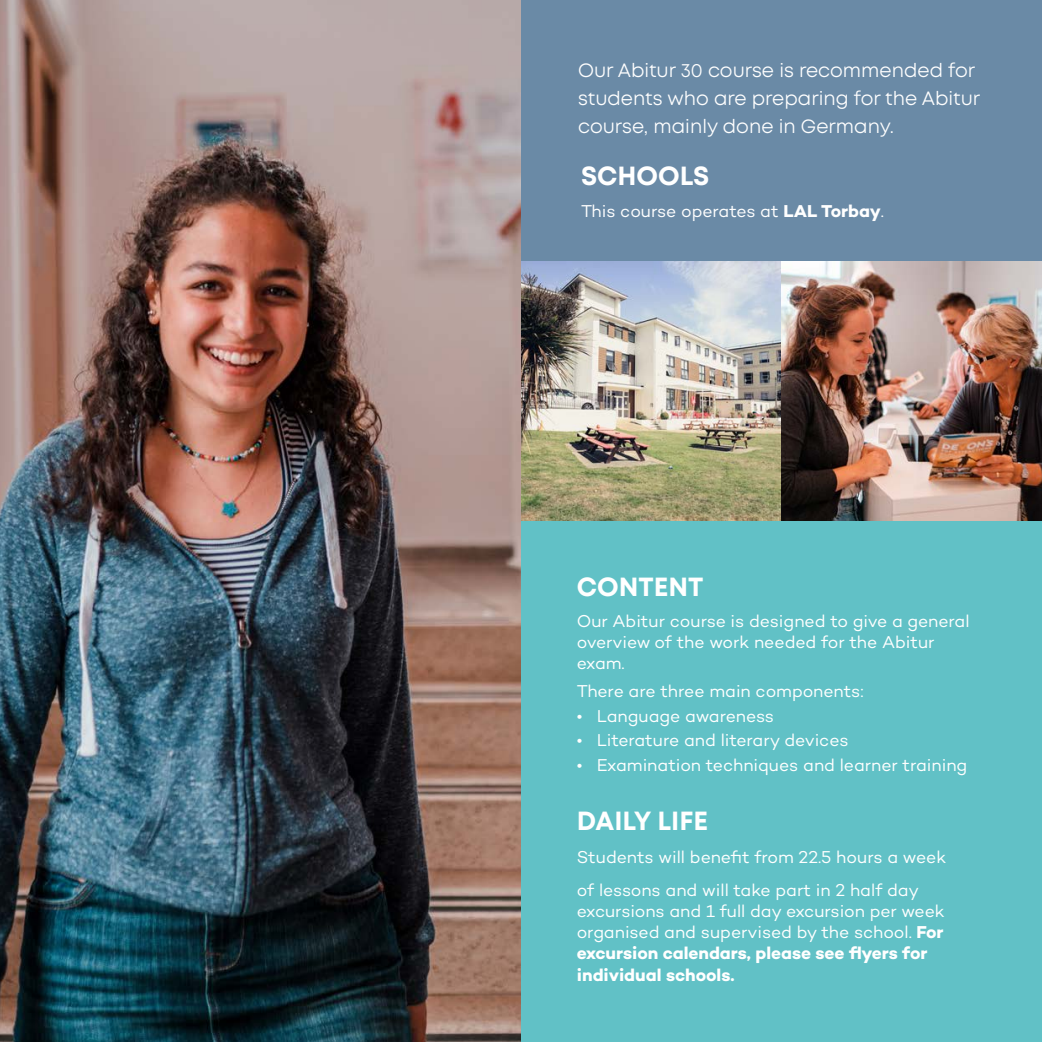
<style>
.page{position:relative;width:1042px;height:1042px;background:#fff}
.page>*{position:absolute;margin:0;border:0;box-sizing:border-box;transform-origin:0 0}
.t1{font:700 26.25px "Mont";color:#fff}
.t2{font:19.25px/28px "Mont";color:#fff}
.t3{font:17.5px/21px "Campton";letter-spacing:-.005em;color:#fff}
.s1{font-weight:700}
</style>
<div class="page">
<div style="left:499px;top:494px;width:543px;height:548px;background:#61c1c6"></div>
<img style="left:0;top:0;width:521px;height:1042px">
<div style="left:521px;top:0;width:521px;height:521px;background:#6a8aa6"></div>
<img style="left:521px;top:262px;width:521px;height:259px">
<p class="t2" style="left:578px;top:57px;width:404px">Our Abitur 30 course is recommended for students who are preparing for the Abitur course, mainly done in Germany.</p>
<p class="t1" style="left:581px;top:159px;width:130px">SCHOOLS</p>
<p class="t3" style="left:581px;top:200px;width:305px">This course operates at <span class="s1">LAL Torbay</span>.</p>
<p class="t1" style="left:577px;top:569px;width:128px">CONTENT</p>
<p class="t3" style="left:577px;top:610px;width:394px">Our Abitur course is designed to give a general overview of the work needed for the Abitur exam.</p>
<p class="t3" style="left:577px;top:680px;width:288px">There are three main components:</p>
<p class="t3" style="left:577px;top:705px;width:199px">• Language awareness</p>
<p class="t3" style="left:577px;top:729px;width:273px">• Literature and literary devices</p>
<p class="t3" style="left:577px;top:754px;width:392px">• Examination techniques and learner training</p>
<p class="t1" style="left:577px;top:804px;width:133px">DAILY LIFE</p>
<p class="t3" style="left:577px;top:840px;width:371px;line-height:33.2px">Students will benefit from 22.5 hours a week of lessons and will take part in 2 half day</p>
<p class="t3" style="left:577px;top:900px;width:369px">excursions and 1 full day excursion per week organised and supervised by the school. <span class="s1">For excursion calendars, please see flyers for individual schools.</span></p>
</div>
